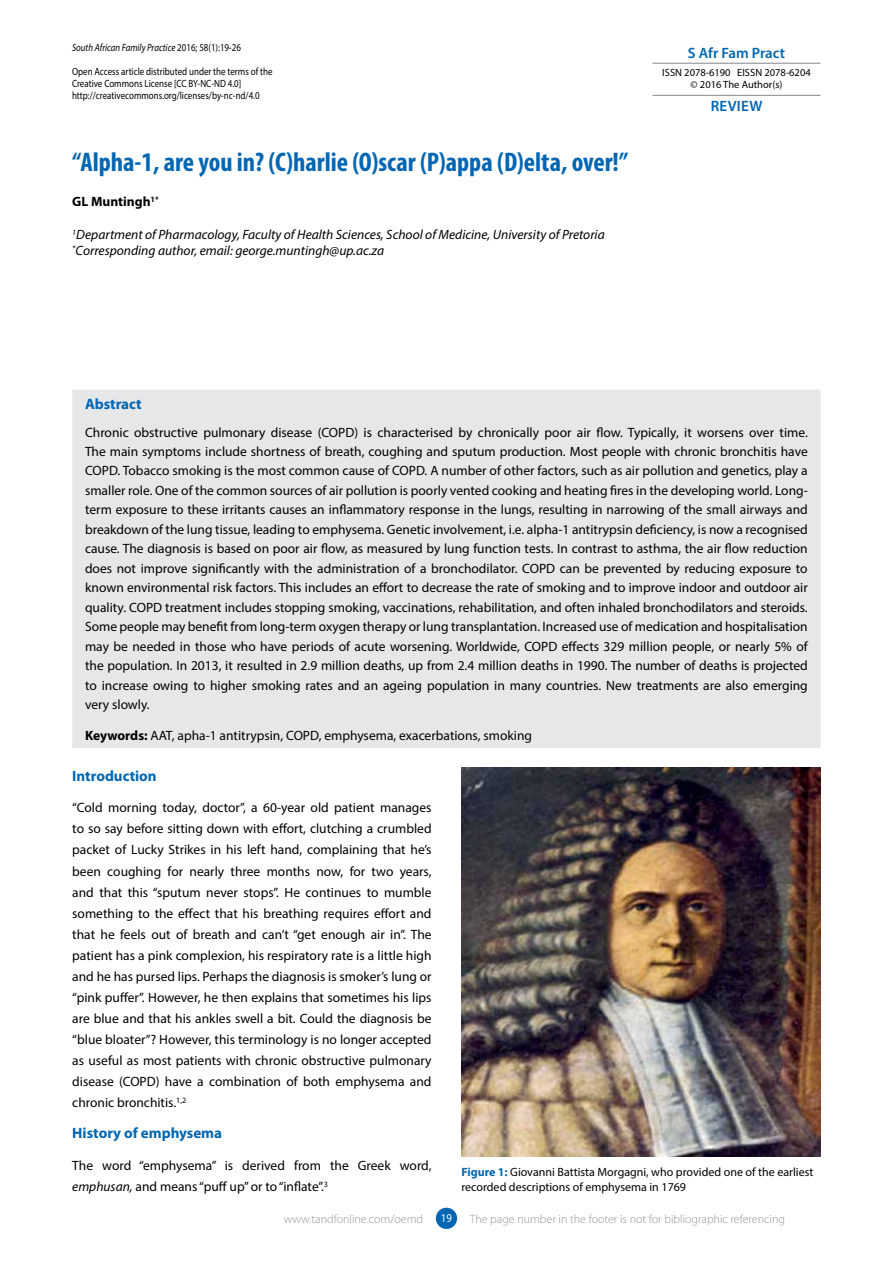
<style>
.page{position:relative;width:893px;height:1263px;background:#fff}
.page>*{position:absolute;margin:0;border:0;box-sizing:border-box;transform-origin:0 0}
.t1{font:700 condensed 27px "Myriad Pro";color:#0066b3}
.t2{font:700 15px "Myriad Pro";color:#0066b3}
.t3{font:600 15px "Myriad Pro";color:#0066b3}
.t4{font:13.5px/21px "Myriad Pro";color:#000;text-align:justify}
.t5{font:italic 13.5px/16.5px "Myriad Pro";color:#000}
.t6{font:700 13.5px "Myriad Pro";color:#000}
.t7{font:12px/15px "Myriad Pro";color:#000}
.t8{font:300 12px "Myriad Pro";color:#939598}
.t9{font:12px "Myriad Pro";color:#fff;scale:.9 1}
.t10{font:10.5px/12px "Myriad Pro";color:#000;scale:.85 1}
.t11{font:10.5px/12px "Myriad Pro";color:#000;text-align:center}
.t12{font:italic 10.5px "Myriad Pro";color:#000;scale:.85 1}
.s1{font-style:normal}
.s2{font-weight:700}
.s3{font-style:italic}
.s4{font-weight:700;color:#0066b3}
</style>
<div class="page">
<div style="left:436px;top:1208px;width:21px;height:21px;background:#0066b3;border-radius:50%"></div>
<hr style="left:652px;top:63px;width:168px;height:1px;background:#939598">
<hr style="left:652px;top:95px;width:168px;height:1px;background:#939598">
<div style="left:72px;top:390px;width:748px;height:358px;background:#e6e7e8"></div>
<img style="left:461px;top:767px;width:359px;height:390px">
<p class="t12" style="left:72px;top:41px;width:200px">South African Family Practice <span class="s1">2016; 58(1):19-26</span></p>
<p class="t10" style="left:72px;top:65px;width:237px">Open Access article distributed under the terms of the<br>Creative Commons License [CC BY-NC-ND 4.0] http://creativecommons.org/licenses/by-nc-nd/4.0</p>
<h1 class="t1" style="left:72px;top:145px;width:557px">“Alpha-1, are you in? (C)harlie (O)scar (P)appa (D)elta, over!”</h1>
<p class="t6" style="left:72px;top:194px;width:88px">GL Muntingh<sup>1*</sup></p>
<p class="t5" style="left:72px;top:226px;width:534px"><sup>1</sup>Department of Pharmacology, Faculty of Health Sciences, School of Medicine, University of Pretoria <sup>*</sup>Corresponding author, email: george.muntingh@up.ac.za</p>
<p class="t3" style="left:688px;top:44px;width:99px">S Afr Fam Pract</p>
<p class="t11" style="left:662px;top:67px;width:150px">ISSN 2078-6190 EISSN 2078-6204 © 2016 The Author(s)</p>
<p class="t3" style="left:711px;top:96px;width:53px">REVIEW</p>
<p class="t2" style="left:85px;top:396px;width:58px">Abstract</p>
<p class="t4" style="left:85px;top:422px;width:724px;line-height:19.5px">Chronic obstructive pulmonary disease (COPD) is characterised by chronically poor air flow. Typically, it worsens over time.<br>The main symptoms include shortness of breath, coughing and sputum production. Most people with chronic bronchitis have COPD. Tobacco smoking is the most common cause of COPD. A number of other factors, such as air pollution and genetics, play a smaller role. One of the common sources of air pollution is poorly vented cooking and heating fires in the developing world. Long&shy;term exposure to these irritants causes an inflammatory response in the lungs, resulting in narrowing of the small airways and breakdown of the lung tissue, leading to emphysema. Genetic involvement, i.e. alpha-1 antitrypsin deficiency, is now a recognised cause. The diagnosis is based on poor air flow, as measured by lung function tests. In contrast to asthma, the air flow reduction does not improve significantly with the administration of a bronchodilator. COPD can be prevented by reducing exposure to known environmental risk factors. This includes an effort to decrease the rate of smoking and to improve indoor and outdoor air quality. COPD treatment includes stopping smoking, vaccinations, rehabilitation, and often inhaled bronchodilators and steroids.<br>Some people may benefit from long-term oxygen therapy or lung transplantation. Increased use of medication and hospitalisation may be needed in those who have periods of acute worsening. Worldwide, COPD effects 329 million people, or nearly 5% of the population. In 2013, it resulted in 2.9 million deaths, up from 2.4 million deaths in 1990. The number of deaths is projected to increase owing to higher smoking rates and an ageing population in many countries. New treatments are also emerging very slowly.</p>
<p class="t4" style="left:85px;top:724px;width:449px"><span class="s2">Keywords:</span> AAT, apha-1 antitrypsin, COPD, emphysema, exacerbations, smoking</p>
<p class="t2" style="left:72px;top:767px;width:86px">Introduction</p>
<p class="t4" style="left:72px;top:797px;width:361px">“Cold morning today, doctor”, a 60-year old patient manages to so say before sitting down with effort, clutching a crumbled packet of Lucky Strikes in his left hand, complaining that he’s been coughing for nearly three months now, for two years, and that this “sputum never stops”. He continues to mumble something to the effect that his breathing requires effort and that he feels out of breath and can’t “get enough air in”. The patient has a pink complexion, his respiratory rate is a little high and he has pursed lips. Perhaps the diagnosis is smoker’s lung or “pink puffer”. However, he then explains that sometimes his lips are blue and that his ankles swell a bit. Could the diagnosis be “blue bloater”? However, this terminology is no longer accepted as useful as most patients with chronic obstructive pulmonary disease (COPD) have a combination of both emphysema and chronic bronchitis.<sup>1,2</sup></p>
<p class="t2" style="left:72px;top:1124px;width:151px">History of emphysema</p>
<p class="t4" style="left:72px;top:1154px;width:361px">The word “emphysema” is derived from the Greek word, <span class="s3">emphusan,</span> and means “puff up” or to “inflate”.<sup>3</sup></p>
<p class="t7" style="left:461px;top:1164px;width:354px"><span class="s4">Figure 1:</span> Giovanni Battista Morgagni, who provided one of the earliest recorded descriptions of emphysema in 1769</p>
<p class="t8" style="left:284px;top:1213px;width:141px">www.tandfonline.com/oemd</p>
<p class="t9" style="left:441px;top:1211px;width:14px">19</p>
<p class="t8" style="left:470px;top:1213px;width:317px">The page number in the footer is not for bibliographic referencing</p>
</div>
